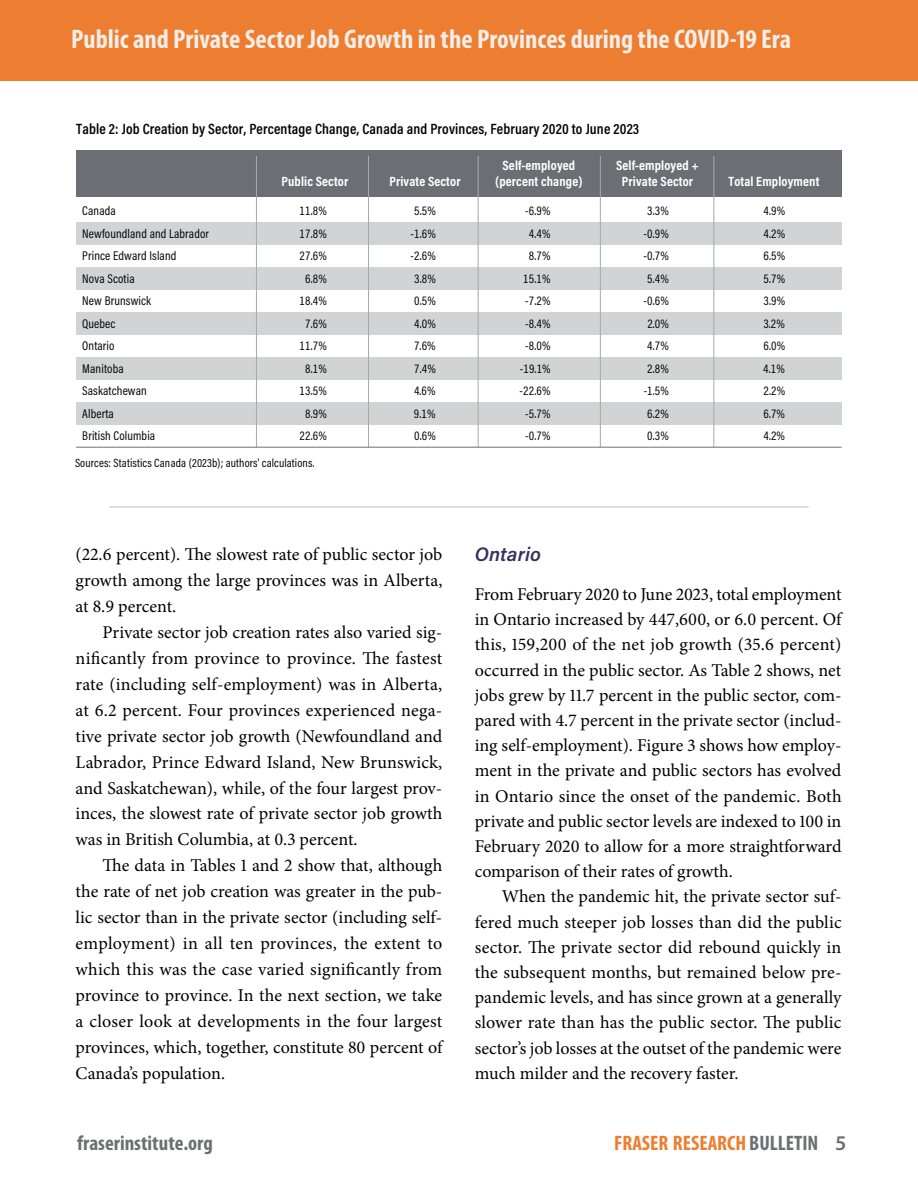
<style>
.page{position:relative;width:918px;height:1188px;background:#fff}
.page>*{position:absolute;margin:0;border:0;box-sizing:border-box;transform-origin:0 0}
.t1{font:700 condensed 27px "Myriad Pro";color:#f2ede6}
.t2{font:700 condensed 21px "Myriad Pro";color:#ed7d30}
.t3{font:700 condensed 21px "Myriad Pro";color:#6b7073}
.Head_3{font:italic 600 19.5px "Acumin Pro";letter-spacing:.005em;color:#35305e}
.text{font:18px/26px "Minion Pro";color:#000;text-align:justify}
.textleft{font:18px/25.2px "Minion Pro";letter-spacing:-.005em;color:#000;text-align:justify}
.t4{font:600 15px "Acumin Pro Cond";letter-spacing:.01em;color:#040503}
.t5{font:700 13.5px/16.2px "Acumin Pro Cond";letter-spacing:.01em;color:#fff;text-align:center}
.t6{font:12.75px "Acumin Pro Cond";letter-spacing:.01em;color:#040503}
.t7{font:12px "Acumin Pro Cond";letter-spacing:.01em;color:#040503}
.s1{color:#6b7073}
.s2{font-weight:600;font-stretch:normal;color:#6b7073}
</style>
<div class="page">
<div style="left:0;top:0;width:918px;height:81px;background:#ed7d30"></div>
<hr style="left:109px;top:506px;width:700px;height:2px;background:#d1d2d4">
<div style="left:76px;top:403px;width:766px;height:22px;background:#d2d3d4"></div>
<div style="left:76px;top:357px;width:766px;height:22px;background:#d2d3d4"></div>
<div style="left:76px;top:312px;width:766px;height:22px;background:#d2d3d4"></div>
<div style="left:76px;top:267px;width:766px;height:22px;background:#d2d3d4"></div>
<div style="left:76px;top:222px;width:766px;height:22px;background:#d2d3d4"></div>
<div style="left:76px;top:150px;width:766px;height:47px;background:#6b6f73"></div>
<hr style="left:368px;top:156px;width:1px;height:291px;background:#a8a9ad">
<hr style="left:478px;top:156px;width:1px;height:291px;background:#a8a9ad">
<hr style="left:600px;top:156px;width:1px;height:291px;background:#a8a9ad">
<hr style="left:714px;top:156px;width:1px;height:291px;background:#a8a9ad">
<hr style="left:256px;top:156px;width:1px;height:291px;background:#a8a9ad">
<hr style="left:76px;top:447px;width:766px;height:1px;background:#6b6f73">
<h1 class="t1" style="left:71px;top:24px;width:721px">Public and Private Sector Job Growth in the Provinces during the COVID-19 Era</h1>
<p class="t4" style="left:76px;top:119px;width:565px">Table 2: Job Creation by Sector, Percentage Change, Canada and Provinces, February 2020 to June 2023</p>
<p class="t5" style="left:282px;top:173px;width:68px">Public Sector</p>
<p class="t5" style="left:389px;top:173px;width:73px">Private Sector</p>
<p class="t5" style="left:495px;top:157px;width:89px">Self-employed (percent change)</p>
<p class="t5" style="left:616px;top:157px;width:84px">Self-employed +<br>Private Sector</p>
<p class="t5" style="left:729px;top:173px;width:92px">Total Employment</p>
<p class="t6" style="left:82px;top:203px;width:35px">Canada</p>
<p class="t6" style="left:299px;top:203px;width:29px">11.8%</p>
<p class="t6" style="left:414px;top:203px;width:23px">5.5%</p>
<p class="t6" style="left:525px;top:203px;width:27px">-6.9%</p>
<p class="t6" style="left:647px;top:203px;width:23px">3.3%</p>
<p class="t6" style="left:763px;top:203px;width:23px">4.9%</p>
<p class="t6" style="left:82px;top:225px;width:128px">Newfoundland and Labrador</p>
<p class="t6" style="left:300px;top:225px;width:29px">17.8%</p>
<p class="t6" style="left:410px;top:225px;width:27px">-1.6%</p>
<p class="t6" style="left:529px;top:225px;width:23px">4.4%</p>
<p class="t6" style="left:644px;top:225px;width:27px">-0.9%</p>
<p class="t6" style="left:763px;top:225px;width:23px">4.2%</p>
<p class="t6" style="left:82px;top:248px;width:96px">Prince Edward Island</p>
<p class="t6" style="left:300px;top:248px;width:29px">27.6%</p>
<p class="t6" style="left:410px;top:248px;width:27px">-2.6%</p>
<p class="t6" style="left:529px;top:248px;width:23px">8.7%</p>
<p class="t6" style="left:644px;top:248px;width:27px">-0.7%</p>
<p class="t6" style="left:763px;top:248px;width:23px">6.5%</p>
<p class="t6" style="left:82px;top:270px;width:54px">Nova Scotia</p>
<p class="t6" style="left:305px;top:270px;width:23px">6.8%</p>
<p class="t6" style="left:414px;top:270px;width:23px">3.8%</p>
<p class="t6" style="left:523px;top:270px;width:29px">15.1%</p>
<p class="t6" style="left:647px;top:270px;width:23px">5.4%</p>
<p class="t6" style="left:763px;top:270px;width:23px">5.7%</p>
<p class="t6" style="left:82px;top:293px;width:70px">New Brunswick</p>
<p class="t6" style="left:300px;top:293px;width:29px">18.4%</p>
<p class="t6" style="left:414px;top:293px;width:23px">0.5%</p>
<p class="t6" style="left:525px;top:293px;width:27px">-7.2%</p>
<p class="t6" style="left:644px;top:293px;width:27px">-0.6%</p>
<p class="t6" style="left:763px;top:293px;width:23px">3.9%</p>
<p class="t6" style="left:82px;top:315px;width:35px">Quebec</p>
<p class="t6" style="left:305px;top:315px;width:23px">7.6%</p>
<p class="t6" style="left:414px;top:315px;width:23px">4.0%</p>
<p class="t6" style="left:525px;top:315px;width:27px">-8.4%</p>
<p class="t6" style="left:647px;top:315px;width:23px">2.0%</p>
<p class="t6" style="left:763px;top:315px;width:23px">3.2%</p>
<p class="t6" style="left:82px;top:338px;width:34px">Ontario</p>
<p class="t6" style="left:300px;top:338px;width:29px">11.7%</p>
<p class="t6" style="left:414px;top:338px;width:23px">7.6%</p>
<p class="t6" style="left:525px;top:338px;width:27px">-8.0%</p>
<p class="t6" style="left:647px;top:338px;width:23px">4.7%</p>
<p class="t6" style="left:763px;top:338px;width:23px">6.0%</p>
<p class="t6" style="left:82px;top:360px;width:43px">Manitoba</p>
<p class="t6" style="left:305px;top:360px;width:23px">8.1%</p>
<p class="t6" style="left:414px;top:360px;width:23px">7.4%</p>
<p class="t6" style="left:520px;top:360px;width:33px">-19.1%</p>
<p class="t6" style="left:647px;top:360px;width:23px">2.8%</p>
<p class="t6" style="left:763px;top:360px;width:23px">4.1%</p>
<p class="t6" style="left:82px;top:383px;width:66px">Saskatchewan</p>
<p class="t6" style="left:299px;top:383px;width:29px">13.5%</p>
<p class="t6" style="left:414px;top:383px;width:23px">4.6%</p>
<p class="t6" style="left:520px;top:383px;width:33px">-22.6%</p>
<p class="t6" style="left:644px;top:383px;width:27px">-1.5%</p>
<p class="t6" style="left:763px;top:383px;width:23px">2.2%</p>
<p class="t6" style="left:82px;top:405px;width:33px">Alberta</p>
<p class="t6" style="left:305px;top:405px;width:23px">8.9%</p>
<p class="t6" style="left:414px;top:405px;width:23px">9.1%</p>
<p class="t6" style="left:525px;top:405px;width:27px">-5.7%</p>
<p class="t6" style="left:647px;top:405px;width:23px">6.2%</p>
<p class="t6" style="left:763px;top:405px;width:23px">6.7%</p>
<p class="t6" style="left:82px;top:428px;width:74px">British Columbia</p>
<p class="t6" style="left:300px;top:428px;width:29px">22.6%</p>
<p class="t6" style="left:414px;top:428px;width:23px">0.6%</p>
<p class="t6" style="left:525px;top:428px;width:27px">-0.7%</p>
<p class="t6" style="left:647px;top:428px;width:23px">0.3%</p>
<p class="t6" style="left:763px;top:428px;width:23px">4.2%</p>
<p class="t7" style="left:75px;top:455px;width:241px">Sources: Statistics Canada (2023b); authors' calculations.</p>
<p class="text" style="left:76px;top:541px;width:368px">(22.6 percent). The slowest rate of public sector job growth among the large provinces was in Alberta, at 8.9 percent.</p>
<p class="text" style="left:76px;top:619px;width:368px;text-indent:27px">Private sector job creation rates also varied sig&shy;nificantly from province to province. The fastest rate (including self-employment) was in Alberta, at 6.2 percent. Four provinces experienced nega&shy;tive private sector job growth (Newfoundland and Labrador, Prince Edward Island, New Brunswick, and Saskatchewan), while, of the four largest prov&shy;inces, the slowest rate of private sector job growth was in British Columbia, at 0.3 percent.</p>
<p class="text" style="left:76px;top:853px;width:368px;text-indent:27px">The data in Tables 1 and 2 show that, although the rate of net job creation was greater in the pub&shy;lic sector than in the private sector (including self&shy;employment) in all ten provinces, the extent to which this was the case varied significantly from province to province. In the next section, we take a closer look at developments in the four largest provinces, which, together, constitute 80 percent of Canada’s population.</p>
<p class="Head_3" style="left:475px;top:541px;width:68px">Ontario</p>
<p class="textleft" style="left:475px;top:582px;width:368px">From February 2020 to June 2023, total employment in Ontario increased by 447,600, or 6.0 percent. Of this, 159,200 of the net job growth (35.6 percent) occurred in the public sector. As Table 2 shows, net jobs grew by 11.7 percent in the public sector, com&shy;pared with 4.7 percent in the private sector (includ&shy;ing self-employment). Figure 3 shows how employ&shy;ment in the private and public sectors has evolved in Ontario since the onset of the pandemic. Both private and public sector levels are indexed to 100 in February 2020 to allow for a more straightforward comparison of their rates of growth.</p>
<p class="text" style="left:475px;top:884px;width:368px;line-height:25.2px;text-indent:27px">When the pandemic hit, the private sector suf&shy;fered much steeper job losses than did the public sector. The private sector did rebound quickly in the subsequent months, but remained below pre&shy;pandemic levels, and has since grown at a generally slower rate than has the public sector. The public sector’s job losses at the outset of the pandemic were much milder and the recovery faster.</p>
<p class="t3" style="left:77px;top:1131px;width:137px">fraserinstitute.org</p>
<p class="t2" style="left:614px;top:1131px;width:233px">FRASER RESEARCH <span class="s1">BULLETIN</span> <span class="s2">5</span></p>
</div>
